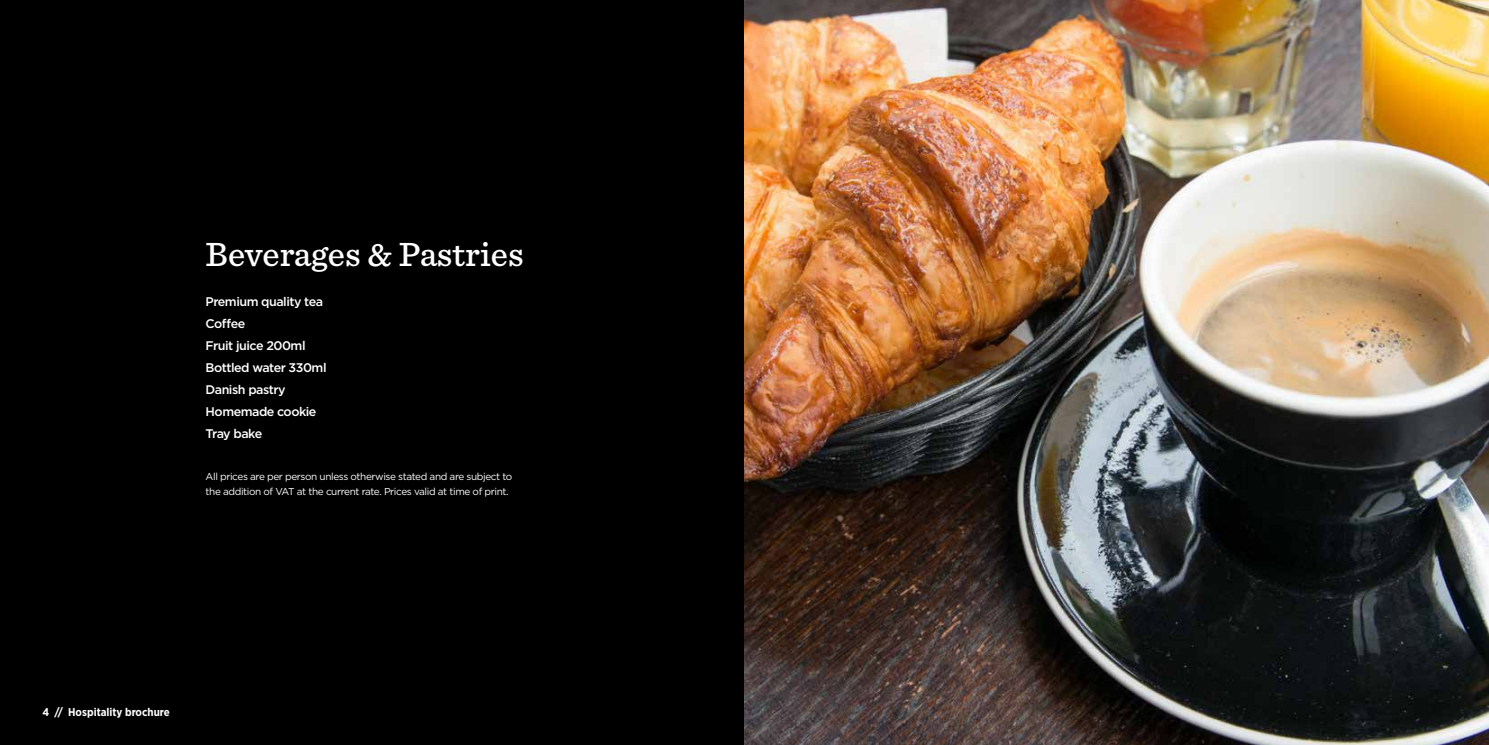
<style>
.page{position:relative;width:1489px;height:745px;background:#fff}
.page>*{position:absolute;margin:0;border:0;box-sizing:border-box;transform-origin:0 0}
.t1{font:500 35px "Sentinel";color:#fff}
.t2{font:500 12.5px/22.1px "Gotham";letter-spacing:-.04em;color:#fff}
.t3{font:700 11.25px "Gotham Narrow";color:#fff}
.t4{font:10px/15px "Gotham";letter-spacing:-.04em;color:#fff}
</style>
<div class="page">
<div style="left:0;top:0;width:744px;height:744px;background:#000"></div>
<img style="left:744px;top:0;width:744px;height:744px">
<h1 class="t1" style="left:206px;top:227px;width:319px">Beverages &amp; Pastries</h1>
<p class="t2" style="left:206px;top:290px;width:122px">Premium quality tea<br>Coffee<br>Fruit juice 200ml<br>Bottled water 330ml<br>Danish pastry<br>Homemade cookie<br>Tray bake</p>
<p class="t4" style="left:206px;top:468px;width:308px">All prices are per person unless otherwise stated and are subject to the addition of VAT at the current rate. Prices valid at time of print.</p>
<p class="t3" style="left:43px;top:704px;width:129px">4 // Hospitality brochure</p>
</div>
